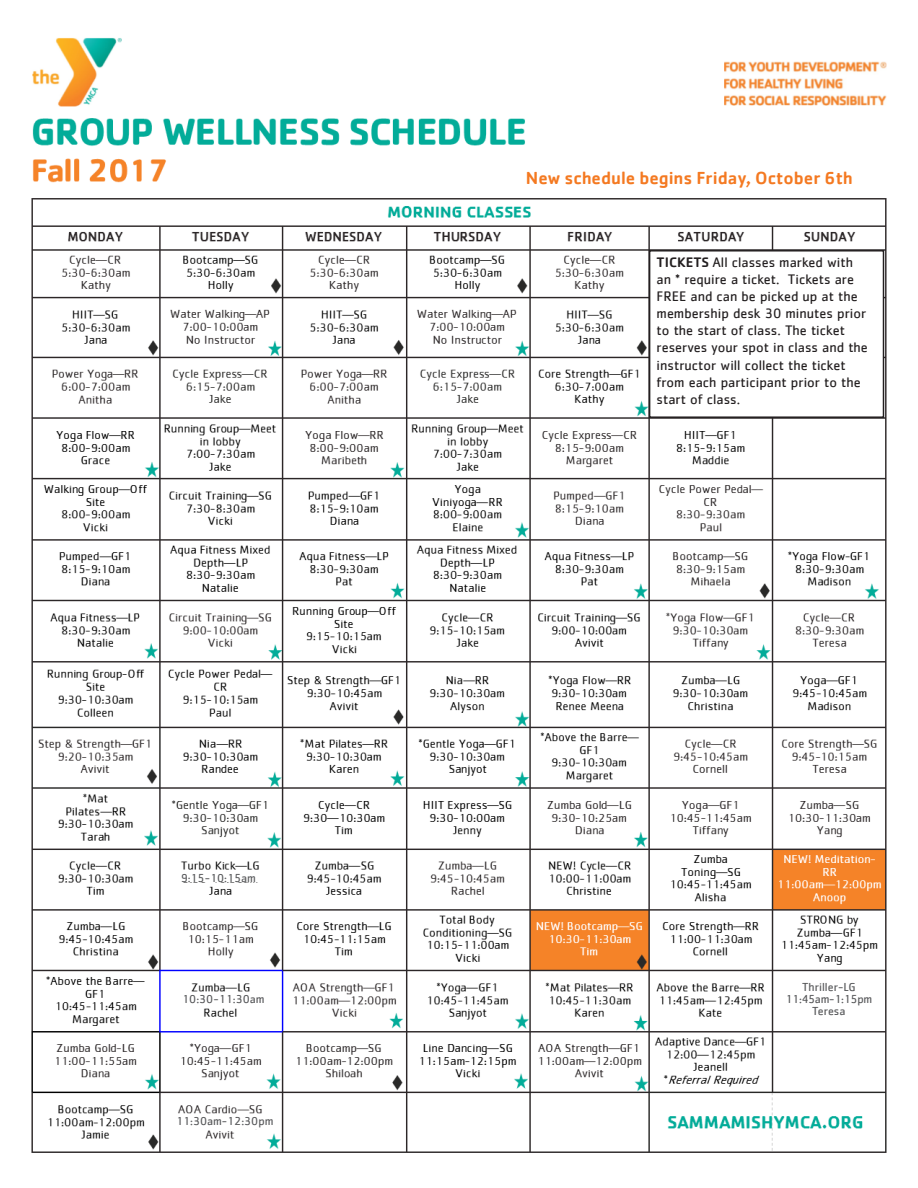
<style>
.page{position:relative;width:918px;height:1188px;background:#fff}
.page>*{position:absolute;margin:0;border:0;box-sizing:border-box;transform-origin:0 0}
.t1{font:500 18px "Cachet";color:#f47921}
.t2{font:14.25px/17.1px "Cachet";color:#231f20}
.t3{font:12px "Cachet";color:#57585a}
.t4{font:12px "Cachet";letter-spacing:-.02em;color:#57585a}
.s1{font-weight:500}
</style>
<div class="page">
<img style="left:31px;top:38px;width:856px;height:1115px">
<div style="left:650px;top:251px;width:234px;height:166px;background:#fff"></div>
<div style="left:649px;top:250px;width:235px;height:168px;border:2px solid #231f20"></div>
<div style="left:178px;top:872px;width:81px;height:10px;background:#fff"></div>
<div style="left:178px;top:994px;width:87px;height:12px;background:#fff"></div>
<div style="left:172px;top:1117px;width:99px;height:12px;background:#fff"></div>
<div style="left:486px;top:166px;width:400px;height:21px;background:#fff"></div>
<p class="t3" style="left:181px;top:871px;width:77px">9:15-10:15am</p>
<p class="t3" style="left:182px;top:992px;width:84px">10:30-11:30am</p>
<p class="t3" style="left:176px;top:1114px;width:99px">11:30am-12:30pm</p>
<p class="t1" style="left:526px;top:167px;width:328px">New schedule begins Friday, October 6th</p>
<p class="t2" style="left:657px;top:253px;width:213px"><span class="s1">TICKETS</span> All classes marked with an * require a ticket. Tickets are<br>FREE and can be picked up at the membership desk 30 minutes prior to the start of class. The ticket reserves your spot in class and the instructor will collect the ticket from each participant prior to the start of class.</p>
<p class="t3" style="left:802px;top:980px;width:55px">Thriller-LG</p>
<p class="t4" style="left:785px;top:992px;width:88px">11:45am-1:15pm</p>
<p class="t3" style="left:812px;top:1004px;width:35px">Teresa</p>
</div>
